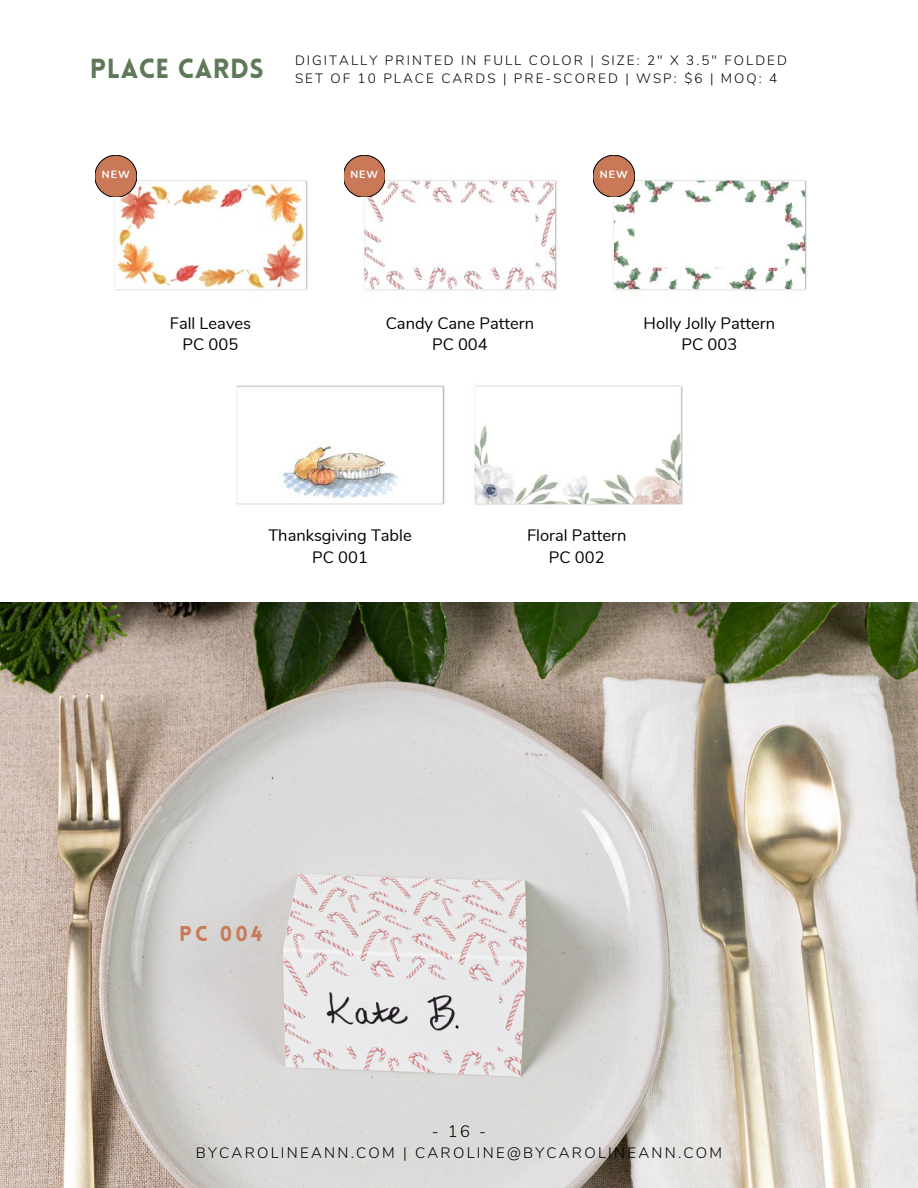
<style>
.page{position:relative;width:918px;height:1188px;background:#fff}
.page>*{position:absolute;margin:0;border:0;box-sizing:border-box;transform-origin:0 0}
.t1{font:900 27px "Lovelo";letter-spacing:.02em;color:#5e7858}
.t2{font:900 21px "Lovelo";color:#c97957}
.t3{font:16.5px "Nunito";color:#000}
.t4{font:300 16.5px "Nunito";color:#000}
.t5{font:300 15px "Nunito";letter-spacing:.15em;color:#000}
.t6{font:300 13.5px "Nunito";letter-spacing:.15em;color:#000}
.t7{font:700 10.5px "Nunito";letter-spacing:.1em;color:#fff}
</style>
<div class="page">
<img style="left:474px;top:385px;width:209px;height:121px">
<img style="left:95px;top:168px;width:213px;height:123px">
<img style="left:362px;top:179px;width:196px;height:113px">
<svg style="left:344px;top:155px;width:41px;height:42px;background:#c5886e"></svg>
<img style="left:593px;top:168px;width:214px;height:124px">
<svg style="left:594px;top:155px;width:40px;height:42px;background:#c4866b"></svg>
<svg style="left:96px;top:155px;width:40px;height:42px;background:#c4856a"></svg>
<img style="left:236px;top:385px;width:209px;height:120px">
<img style="left:0;top:603px;width:918px;height:585px">
<p class="t1" style="left:90px;top:57px;width:175px">PLACE CARDS</p>
<p class="t6" style="left:295px;top:51px;width:493px">DIGITALLY PRINTED IN FULL COLOR | SIZE: 2" X 3.5" FOLDED</p>
<p class="t6" style="left:295px;top:69px;width:484px">SET OF 10 PLACE CARDS | PRE-SCORED | WSP: $6 | MOQ: 4</p>
<p class="t7" style="left:102px;top:168px;width:29px">NEW</p>
<p class="t7" style="left:600px;top:168px;width:29px">NEW</p>
<p class="t7" style="left:350px;top:168px;width:29px">NEW</p>
<p class="t3" style="left:170px;top:312px;width:83px">Fall Leaves</p>
<p class="t3" style="left:183px;top:333px;width:57px">PC 005</p>
<p class="t3" style="left:386px;top:312px;width:150px">Candy Cane Pattern</p>
<p class="t3" style="left:432px;top:333px;width:57px">PC 004</p>
<p class="t3" style="left:644px;top:312px;width:133px">Holly Jolly Pattern</p>
<p class="t3" style="left:681px;top:333px;width:57px">PC 003</p>
<p class="t3" style="left:268px;top:525px;width:145px">Thanksgiving Table</p>
<p class="t3" style="left:312px;top:546px;width:57px">PC 001</p>
<p class="t3" style="left:527px;top:525px;width:101px">Floral Pattern</p>
<p class="t3" style="left:549px;top:546px;width:57px">PC 002</p>
<p class="t2" style="left:179px;top:925px;width:85px">PC 004</p>
<p class="t4" style="left:432px;top:1120px;width:56px">-16-</p>
<p class="t5" style="left:196px;top:1143px;width:528px">BYCAROLINEANN.COM | CAROLINE@BYCAROLINEANN.COM</p>
</div>
